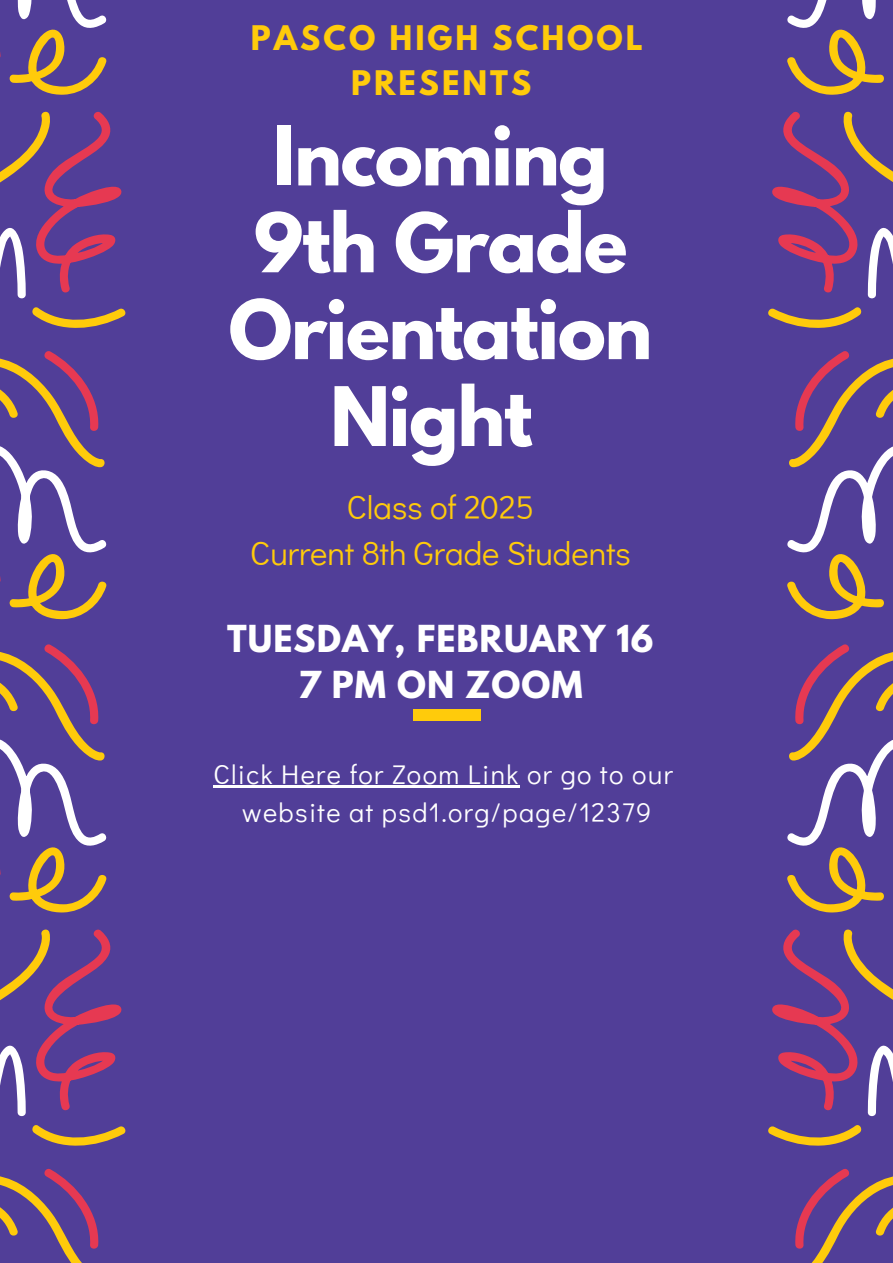
<style>
.page{position:relative;width:893px;height:1263px;background:#513e98}
.page>*{position:absolute;margin:0;border:0;box-sizing:border-box;transform-origin:0 0}
.t1{font:700 72.53px/86.8px "League Spartan";letter-spacing:-.02em;color:#fff;text-align:center}
.t2{font:33px "Didact Gothic";color:#ffcb0b}
.t3{font:700 33px "League Spartan";letter-spacing:.03em;color:#fff}
.t4{font:700 30px "League Spartan";letter-spacing:.1em;color:#ffcb0b}
.t5{font:27px "Didact Gothic";letter-spacing:.05em;color:#fff}
</style>
<div class="page">
<hr style="left:213px;top:785px;width:307px;height:3px;background:#fff">
<div style="left:413px;top:709px;width:67px;height:12px;background:#ffcb0b"></div>
<svg style="left:0;top:0;width:125px;height:1263px"></svg>
<svg style="left:768px;top:0;width:125px;height:1263px"></svg>
<p class="t4" style="left:251px;top:23px;width:394px">PASCO HIGH SCHOOL</p>
<p class="t4" style="left:351px;top:68px;width:182px">PRESENTS</p>
<p class="t1" style="left:273px;top:122px;width:336px">Incoming</p>
<p class="t1" style="left:229px;top:209px;width:425px">9th Grade<br>Orientation<br>Night</p>
<p class="t2" style="left:347px;top:484px;width:188px">Class of 2025</p>
<p class="t2" style="left:250px;top:530px;width:382px">Current 8th Grade Students</p>
<p class="t3" style="left:227px;top:622px;width:428px">TUESDAY, FEBRUARY 16</p>
<p class="t3" style="left:298px;top:668px;width:286px">7 PM ON ZOOM</p>
<p class="t5" style="left:213px;top:755px;width:461px">Click Here for Zoom Link or go to our</p>
<p class="t5" style="left:242px;top:793px;width:410px">website at psd1.org/page/12379</p>
</div>
